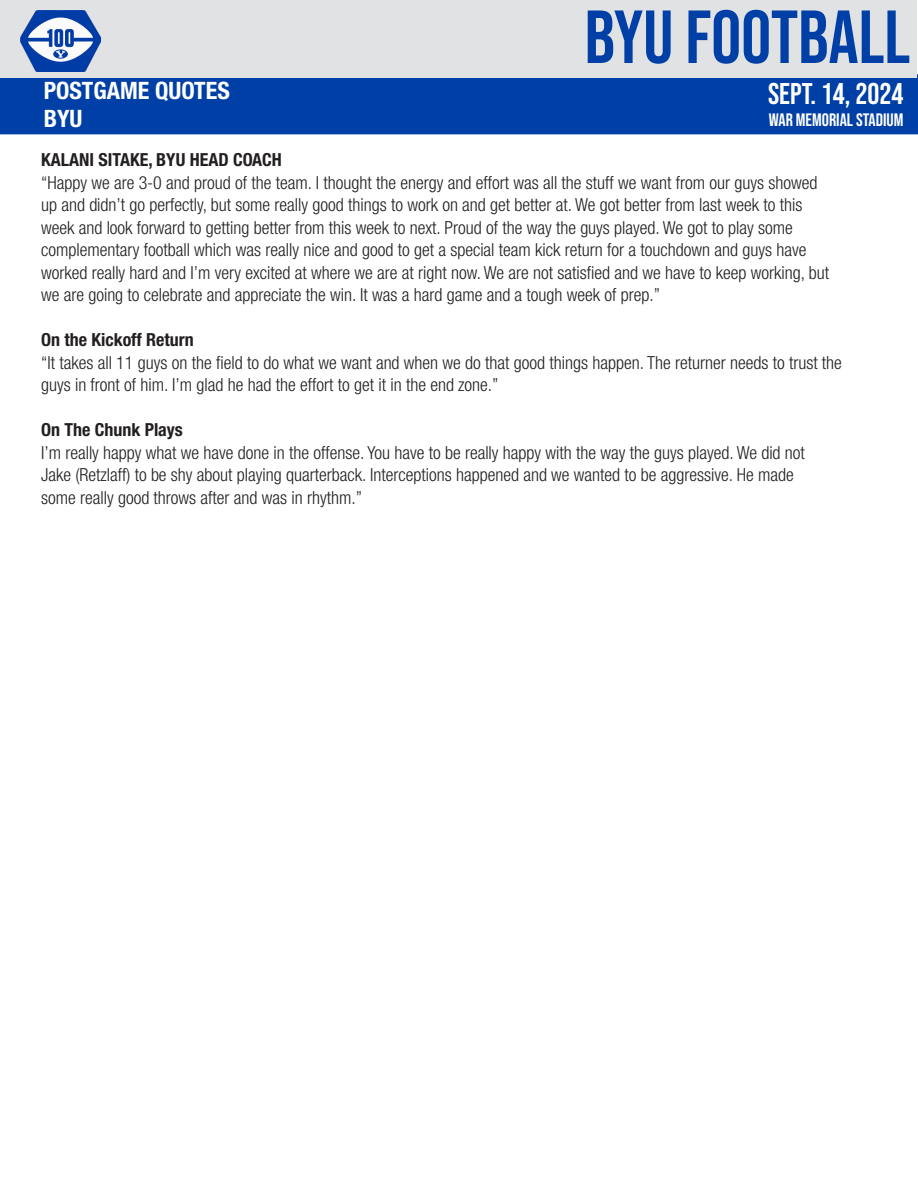
<style>
.page{position:relative;width:918px;height:1188px;background:#fff}
.page>*{position:absolute;margin:0;border:0;box-sizing:border-box;transform-origin:0 0}
.t1{font:75px "Bebas Neue";color:#0040a6}
.t2{font:30px "Bebas Neue";color:#fff}
.t3{font:700 condensed 24px "Helvetica Neue LT Std";color:#fff}
.copy{font:300 condensed 18px "Helvetica Neue LT Std";color:#231f20}
.copy-2{font:700 condensed 18px "Helvetica Neue LT Std";color:#231f20}
.t4{font:18px "Bebas Neue";color:#fff}
</style>
<div class="page">
<div style="left:0;top:74px;width:918px;height:60px;background:#0040a6"></div>
<div style="left:0;top:0;width:917px;height:78px;background:#e1e2e4"></div>
<img style="left:20px;top:10px;width:81px;height:61px">
<p class="t3" style="left:44px;top:76px;width:188px">POSTGAME QUOTES</p>
<p class="t3" style="left:44px;top:104px;width:40px">BYU</p>
<p class="t1" style="left:585px;top:-5px;width:327px">BYU FOOTBALL</p>
<p class="t2" style="left:768px;top:77px;width:137px">SEPT. 14, 2024</p>
<p class="t4" style="left:769px;top:109px;width:136px">WAR MEMORIAL STADIUM</p>
<p class="copy-2" style="left:41px;top:149px;width:242px">KALANI SITAKE, BYU HEAD COACH</p>
<p class="copy" style="left:41px;top:172px;width:778px">“Happy we are 3-0 and proud of the team. I thought the energy and effort was all the stuff we want from our guys showed</p>
<p class="copy" style="left:41px;top:195px;width:763px">up and didn’t go perfectly, but some really good things to work on and get better at. We got better from last week to this</p>
<p class="copy" style="left:41px;top:217px;width:753px">week and look forward to getting better from this week to next. Proud of the way the guys played. We got to play some</p>
<p class="copy" style="left:41px;top:240px;width:767px">complementary football which was really nice and good to get a special team kick return for a touchdown and guys have</p>
<p class="copy" style="left:41px;top:262px;width:789px">worked really hard and I’m very excited at where we are at right now. We are not satisfied and we have to keep working, but</p>
<p class="copy" style="left:41px;top:285px;width:621px">we are going to celebrate and appreciate the win. It was a hard game and a tough week of prep.”</p>
<p class="copy-2" style="left:41px;top:329px;width:154px">On the Kickoff Return</p>
<p class="copy" style="left:41px;top:352px;width:802px">“It takes all 11 guys on the field to do what we want and when we do that good things happen. The returner needs to trust the</p>
<p class="copy" style="left:41px;top:375px;width:459px">guys in front of him. I’m glad he had the effort to get it in the end zone.”</p>
<p class="copy-2" style="left:41px;top:419px;width:143px">On The Chunk Plays</p>
<p class="copy" style="left:41px;top:442px;width:765px">I’m really happy what we have done in the offense. You have to be really happy with the way the guys played. We did not</p>
<p class="copy" style="left:41px;top:465px;width:754px">Jake (Retzlaff) to be shy about playing quarterback. Interceptions happened and we wanted to be aggressive. He made</p>
<p class="copy" style="left:41px;top:487px;width:323px">some really good throws after and was in rhythm.”</p>
</div>
